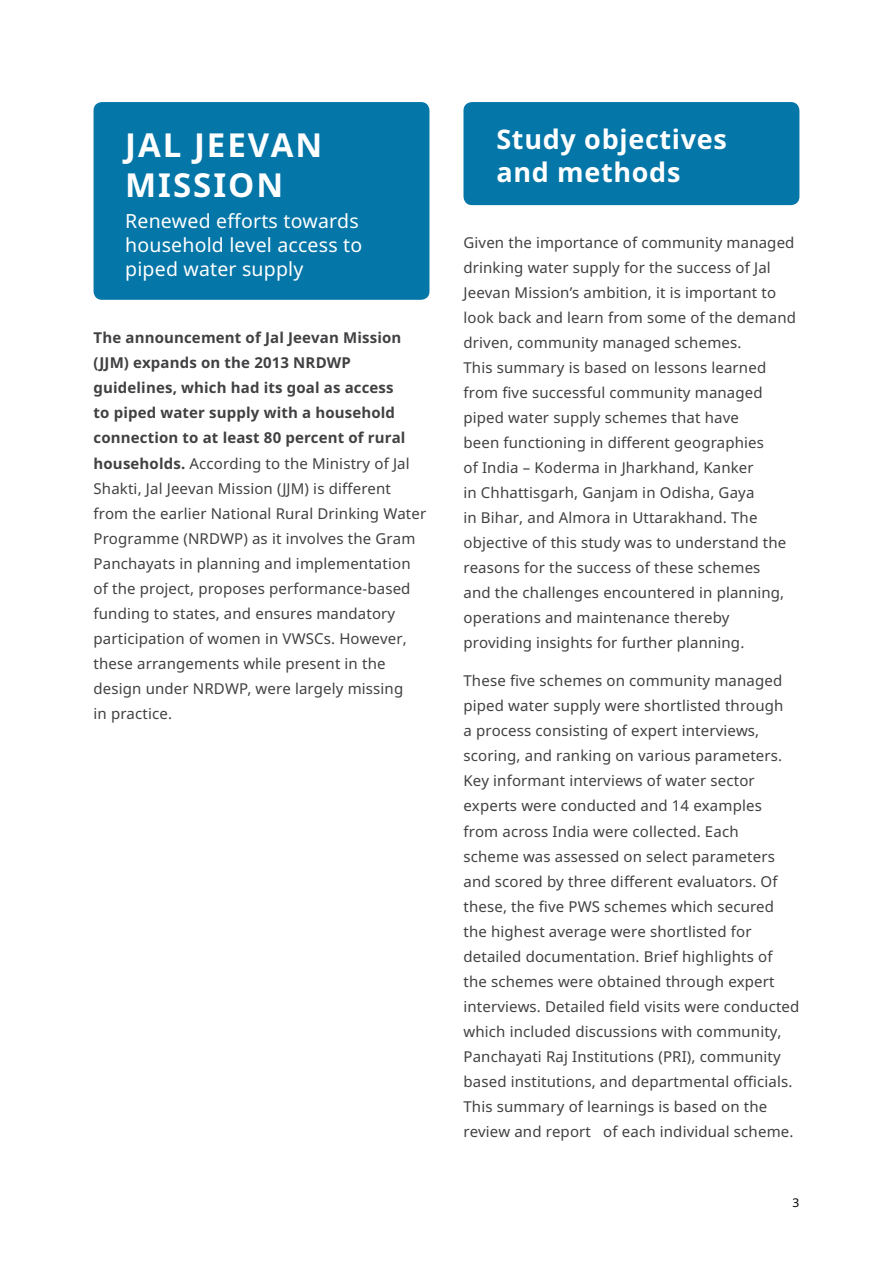
<style>
.page{position:relative;width:893px;height:1263px;background:#fff}
.page>*{position:absolute;margin:0;border:0;box-sizing:border-box;transform-origin:0 0}
.t1{font:700 33px/40.5px "Noto Sans";letter-spacing:.06em;color:#fff}
.t2{font:700 27px/33px "Noto Sans";letter-spacing:.025em;color:#fff}
.t3{font:19.5px/24px "Noto Sans";letter-spacing:.01em;color:#fff}
.t4{font:15px/25px "Noto Sans";letter-spacing:.01em;color:#414042}
.t5{font:12px "Noto Sans";color:#000}
.s1{font-weight:700}
</style>
<div class="page">
<div style="left:463px;top:102px;width:336px;height:103px;background:#0476a8;border-radius:9px"></div>
<div style="left:94px;top:102px;width:335px;height:198px;background:#0476a8;border-radius:9px"></div>
<h1 class="t1" style="left:125px;top:124px;width:199px">JAL JEEVAN<br>MISSION</h1>
<h3 class="t3" style="left:125px;top:208px;width:238px">Renewed efforts towards household level access to piped water supply</h3>
<p class="t4" style="left:94px;top:325px;width:334px"><span class="s1">The announcement of Jal Jeevan Mission (JJM) expands on the 2013 NRDWP guidelines, which had its goal as access<br>to piped water supply with a household connection to at least 80 percent of rural households.</span> According to the Ministry of Jal Shakti, Jal Jeevan Mission (JJM) is different from the earlier National Rural Drinking Water Programme (NRDWP) as it involves the Gram Panchayats in planning and implementation of the project, proposes performance-based funding to states, and ensures mandatory participation of women in VWSCs. However, these arrangements while present in the design under NRDWP, were largely missing<br>in practice.</p>
<h2 class="t2" style="left:496px;top:122px;width:232px">Study objectives and methods</h2>
<p class="t4" style="left:463px;top:229px;width:334px">Given the importance of community managed drinking water supply for the success of Jal Jeevan Mission’s ambition, it is important to look back and learn from some of the demand driven, community managed schemes.<br>This summary is based on lessons learned from five successful community managed piped water supply schemes that have<br>been functioning in different geographies<br>of India – Koderma in Jharkhand, Kanker<br>in Chhattisgarh, Ganjam in Odisha, Gaya<br>in Bihar, and Almora in Uttarakhand. The objective of this study was to understand the reasons for the success of these schemes<br>and the challenges encountered in planning, operations and maintenance thereby providing insights for further planning.</p>
<p class="t4" style="left:463px;top:668px;width:337px">These five schemes on community managed piped water supply were shortlisted through<br>a process consisting of expert interviews, scoring, and ranking on various parameters.<br>Key informant interviews of water sector experts were conducted and 14 examples from across India were collected. Each<br>scheme was assessed on select parameters and scored by three different evaluators. Of these, the five PWS schemes which secured the highest average were shortlisted for detailed documentation. Brief highlights of the schemes were obtained through expert interviews. Detailed field visits were conducted which included discussions with community, Panchayati Raj Institutions (PRI), community based institutions, and departmental officials.<br>This summary of learnings is based on the review and report of each individual scheme.</p>
<p class="t5" style="left:793px;top:1194px;width:8px">3</p>
</div>
